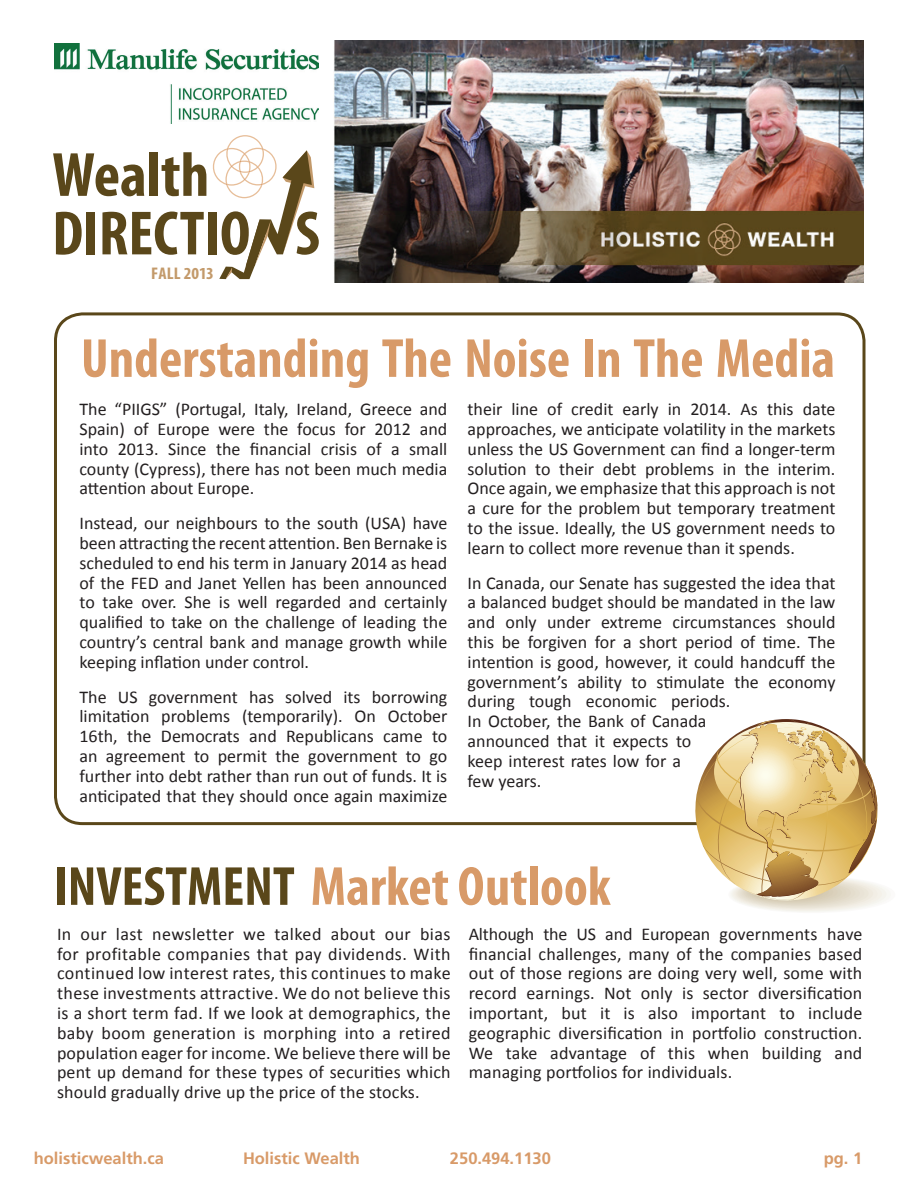
<style>
.page{position:relative;width:918px;height:1188px;background:#fff}
.page>*{position:absolute;margin:0;border:0;box-sizing:border-box;transform-origin:0 0}
.t1{font:700 condensed 55.5px "Myriad Pro";color:#d89a68}
.t2{font:18px/19.8px "Calibri";color:#231f20;text-align:justify}
.t3{font:700 condensed 16.95px "Myriad Pro";letter-spacing:.005em;color:#c39a6b;scale:1.06 1}
.t4{font:700 16.5px "Frutiger";color:#d89a68}
.s1{color:#5a471a}
</style>
<div class="page">
<div style="left:54px;top:312px;width:812px;height:513px;border:3px solid #5a471a;border-radius:27px"></div>
<img style="left:334px;top:40px;width:529px;height:242px">
<svg style="left:53px;top:135px;width:266px;height:144px"></svg>
<img style="left:54px;top:44px;width:264px;height:79px">
<div style="left:728px;top:876px;width:167px;height:37px;background:#fbfaf9;border-radius:50%"></div>
<div style="left:730px;top:877px;width:161px;height:35px;background:#f8f8f4;border-radius:50%"></div>
<div style="left:734px;top:878px;width:144px;height:32px;background:#ede8dd;border-radius:50%"></div>
<svg style="left:690px;top:719px;width:192px;height:187px"></svg>
<p class="t3" style="left:151px;top:263px;width:61px">FALL 2013</p>
<h1 class="t1" style="left:81px;top:324px;width:756px">Understanding The Noise In The Media</h1>
<p class="t2" style="left:80px;top:399px;width:369px">The “PIIGS” (Portugal, Italy, Ireland, Greece and Spain) of Europe were the focus for 2012 and into 2013. Since the financial crisis of a small county (Cypress), there has not been much media attention about Europe.</p>
<p class="t2" style="left:80px;top:513px;width:369px">Instead, our neighbours to the south (USA) have been attracting the recent attention. Ben Bernake is scheduled to end his term in January 2014 as head of the FED and Janet Yellen has been announced to take over. She is well regarded and certainly qualified to take on the challenge of leading the country’s central bank and manage growth while keeping inflation under control.</p>
<p class="t2" style="left:80px;top:686px;width:369px">The US government has solved its borrowing limitation problems (temporarily). On October 16th, the Democrats and Republicans came to an agreement to permit the government to go further into debt rather than run out of funds. It is anticipated that they should once again maximize</p>
<p class="t2" style="left:468px;top:399px;width:369px">their line of credit early in 2014. As this date approaches, we anticipate volatility in the markets unless the US Government can find a longer-term solution to their debt problems in the interim.<br>Once again, we emphasize that this approach is not a cure for the problem but temporary treatment to the issue. Ideally, the US government needs to learn to collect more revenue than it spends.</p>
<p class="t2" style="left:468px;top:572px;width:369px;text-align:left">In Canada, our Senate has suggested the idea that a balanced budget should be mandated in the law and only under extreme circumstances should this be forgiven for a short period of time. The intention is good, however, it could handcuff the government’s ability to stimulate the economy during tough economic periods.<br>In October, the Bank of Canada<br>announced that it expects to<br>keep interest rates low for a<br>few years.</p>
<h1 class="t1" style="left:54px;top:852px;width:558px"><span class="s1">INVESTMENT</span> Market Outlook</h1>
<p class="t2" style="left:57px;top:923px;width:395px">In our last newsletter we talked about our bias for profitable companies that pay dividends. With continued low interest rates, this continues to make these investments attractive. We do not believe this is a short term fad. If we look at demographics, the baby boom generation is morphing into a retired population eager for income. We believe there will be pent up demand for these types of securities which should gradually drive up the price of the stocks.</p>
<p class="t2" style="left:469px;top:923px;width:395px">Although the US and European governments have financial challenges, many of the companies based out of those regions are doing very well, some with record earnings. Not only is sector diversification important, but it is also important to include geographic diversification in portfolio construction.<br>We take advantage of this when building and managing portfolios for individuals.</p>
<p class="t4" style="left:34px;top:1148px;width:132px">holisticwealth.ca</p>
<p class="t4" style="left:243px;top:1148px;width:119px">Holistic Wealth</p>
<p class="t4" style="left:450px;top:1148px;width:102px">250.494.1130</p>
<p class="t4" style="left:824px;top:1148px;width:40px">pg. 1</p>
</div>
